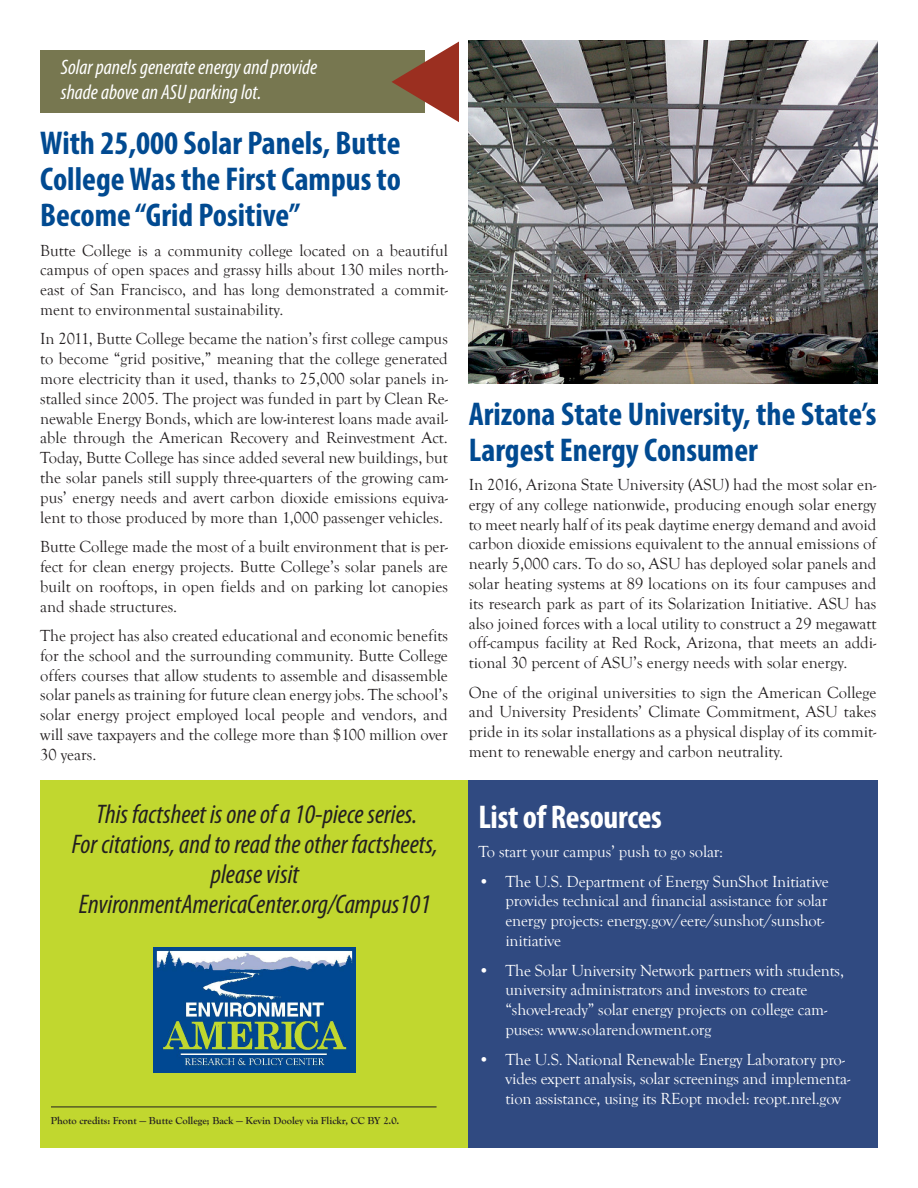
<style>
.page{position:relative;width:918px;height:1188px;background:#fff}
.page>*{position:absolute;margin:0;border:0;box-sizing:border-box;transform-origin:0 0}
.Body_headline{font:700 condensed 33px/36px "Myriad Pro";color:#014a91;text-align:justify}
.Table_title{font:700 condensed 33px/36px "Myriad Pro";color:#014a91}
.Body{font:700 condensed 33px "Myriad Pro";letter-spacing:-.01em;color:#fff}
.t1{font:italic condensed 27px/30px "Myriad Pro";color:#231f20;text-align:center}
.Teaser_content{font:italic condensed 21px/25.2px "Myriad Pro";color:#fff}
.Body-2{font:16.5px/19.8px "Goudy Old Style T";color:#231f20;text-align:justify}
.Body-3{font:16.5px/19.8px "Goudy Old Style T";letter-spacing:-.01em;color:#fff}
.Photo_credit{font:700 10.5px "Goudy Old Style T";color:#231f20}
</style>
<div class="page">
<div style="left:40px;top:780px;width:438px;height:368px;background:#c1d72f"></div>
<div style="left:468px;top:780px;width:410px;height:368px;background:#304a81"></div>
<img style="left:154px;top:947px;width:202px;height:126px">
<img style="left:469px;top:40px;width:409px;height:343px">
<hr style="left:51px;top:1107px;width:386px;height:1px;background:#231f20">
<div style="left:40px;top:51px;width:385px;height:62px;background:#777750"></div>
<svg style="left:392px;top:42px;width:67px;height:80px"></svg>
<p class="Teaser_content" style="left:61px;top:54px;width:258px">Solar panels generate energy and provide shade above an ASU parking lot.</p>
<p class="Body_headline" style="left:40px;top:124px;width:362px">With 25,000 Solar Panels, Butte College Was the First Campus to Become “Grid Positive”</p>
<p class="Body-2" style="left:40px;top:241px;width:409px">Butte College is a community college located on a beautiful campus of open spaces and grassy hills about 130 miles north&shy;east of San Francisco, and has long demonstrated a commit&shy;ment to environmental sustainability.</p>
<p class="Body-2" style="left:40px;top:329px;width:409px">In 2011, Butte College became the nation’s first college campus to become “grid positive,” meaning that the college generated more electricity than it used, thanks to 25,000 solar panels in&shy;stalled since 2005. The project was funded in part by Clean Re&shy;newable Energy Bonds, which are low-interest loans made avail&shy;able through the American Recovery and Reinvestment Act.<br>Today, Butte College has since added several new buildings, but the solar panels still supply three-quarters of the growing cam&shy;pus’ energy needs and avert carbon dioxide emissions equiva&shy;lent to those produced by more than 1,000 passenger vehicles.</p>
<p class="Body-2" style="left:40px;top:537px;width:409px">Butte College made the most of a built environment that is per&shy;fect for clean energy projects. Butte College’s solar panels are built on rooftops, in open fields and on parking lot canopies and shade structures.</p>
<p class="Body-2" style="left:40px;top:626px;width:409px">The project has also created educational and economic benefits for the school and the surrounding community. Butte College offers courses that allow students to assemble and disassemble solar panels as training for future clean energy jobs. The school’s solar energy project employed local people and vendors, and will save taxpayers and the college more than $100 million over 30 years.</p>
<p class="t1" style="left:96px;top:799px;width:323px">This factsheet is one of a 10-piece series.</p>
<p class="t1" style="left:72px;top:829px;width:367px">For citations, and to read the other factsheets, please visit</p>
<p class="t1" style="left:79px;top:889px;width:353px">EnvironmentAmericaCenter.org/Campus101</p>
<p class="Photo_credit" style="left:51px;top:1115px;width:350px">Photo credits: Front — Butte College; Back — Kevin Dooley via Flickr, CC BY 2.0.</p>
<p class="Table_title" style="left:469px;top:396px;width:409px">Arizona State University, the State’s<br>Largest Energy Consumer</p>
<p class="Body-2" style="left:469px;top:475px;width:409px">In 2016, Arizona State University (ASU) had the most solar en&shy;ergy of any college nationwide, producing enough solar energy to meet nearly half of its peak daytime energy demand and avoid carbon dioxide emissions equivalent to the annual emissions of nearly 5,000 cars. To do so, ASU has deployed solar panels and solar heating systems at 89 locations on its four campuses and its research park as part of its Solarization Initiative. ASU has also joined forces with a local utility to construct a 29 megawatt off-campus facility at Red Rock, Arizona, that meets an addi&shy;tional 30 percent of ASU’s energy needs with solar energy.</p>
<p class="Body-2" style="left:469px;top:683px;width:409px">One of the original universities to sign the American College and University Presidents’ Climate Commitment, ASU takes pride in its solar installations as a physical display of its commit&shy;ment to renewable energy and carbon neutrality.</p>
<p class="Body" style="left:478px;top:796px;width:185px">List of Resources</p>
<p class="Body-3" style="left:478px;top:842px;width:246px">To start your campus’ push to go solar:</p>
<p class="Body-3" style="left:505px;top:872px;width:325px;text-indent:-27px">• The U.S. Department of Energy SunShot Initiative provides technical and financial assistance for solar energy projects: energy.gov/eere/sunshot/sunshot&shy;initiative</p>
<p class="Body-3" style="left:505px;top:961px;width:340px;text-indent:-27px">• The Solar University Network partners with students, university administrators and investors to create “shovel-ready” solar energy projects on college cam&shy;puses: www.solarendowment.org</p>
<p class="Body-3" style="left:505px;top:1050px;width:346px;text-indent:-27px">• The U.S. National Renewable Energy Laboratory pro&shy;vides expert analysis, solar screenings and implementa&shy;tion assistance, using its REopt model: reopt.nrel.gov</p>
</div>
